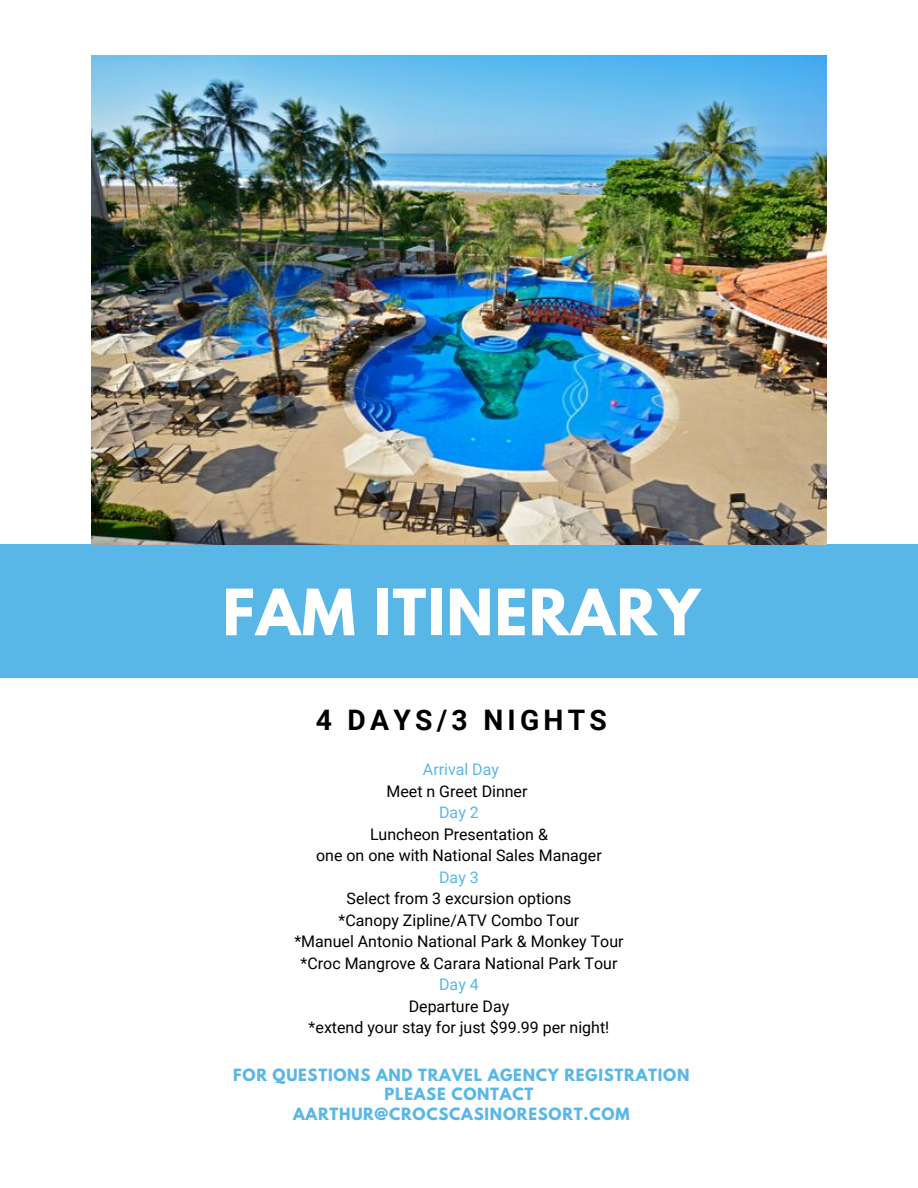
<style>
.page{position:relative;width:918px;height:1188px;background:#fff}
.page>*{position:absolute;margin:0;border:0;box-sizing:border-box;transform-origin:0 0}
.t1{font:700 56.55px "League Spartan";letter-spacing:.025em;color:#fff}
.t2{font:700 28.35px "Roboto";letter-spacing:.15em;color:#000}
.t3{font:15.9px/21.5px "Roboto";color:#000;text-align:center}
.t4{font:15.9px "Roboto";color:#59b7e7}
.t5{font:700 15px/19.5px "League Spartan";letter-spacing:.05em;color:#59b7e7;text-align:center}
</style>
<div class="page">
<div style="left:0;top:544px;width:918px;height:644px;background:#59b7e7"></div>
<div style="left:0;top:679px;width:918px;height:509px;background:#fff"></div>
<img style="left:92px;top:56px;width:734px;height:488px">
<h1 class="t1" style="left:223px;top:584px;width:479px">FAM ITINERARY</h1>
<h2 class="t2" style="left:316px;top:704px;width:293px">4 DAYS/3 NIGHTS</h2>
<p class="t4" style="left:423px;top:760px;width:78px">Arrival Day</p>
<p class="t3" style="left:387px;top:780px;width:142px">Meet n Greet Dinner</p>
<p class="t4" style="left:439px;top:803px;width:41px">Day 2</p>
<p class="t3" style="left:316px;top:823px;width:287px">Luncheon Presentation &amp;<br>one on one with National Sales Manager</p>
<p class="t4" style="left:439px;top:868px;width:41px">Day 3</p>
<p class="t3" style="left:294px;top:888px;width:331px">Select from 3 excursion options<br>*Canopy Zipline/ATV Combo Tour<br>*Manuel Antonio National Park &amp; Monkey Tour *Croc Mangrove &amp; Carara National Park Tour</p>
<p class="t4" style="left:439px;top:975px;width:41px">Day 4</p>
<p class="t3" style="left:309px;top:995px;width:302px">Departure Day<br>*extend your stay for just $99.99 per night!</p>
<p class="t5" style="left:233px;top:1067px;width:458px">FOR QUESTIONS AND TRAVEL AGENCY REGISTRATION<br>PLEASE CONTACT<br>AARTHUR@CROCSCASINORESORT.COM</p>
</div>
